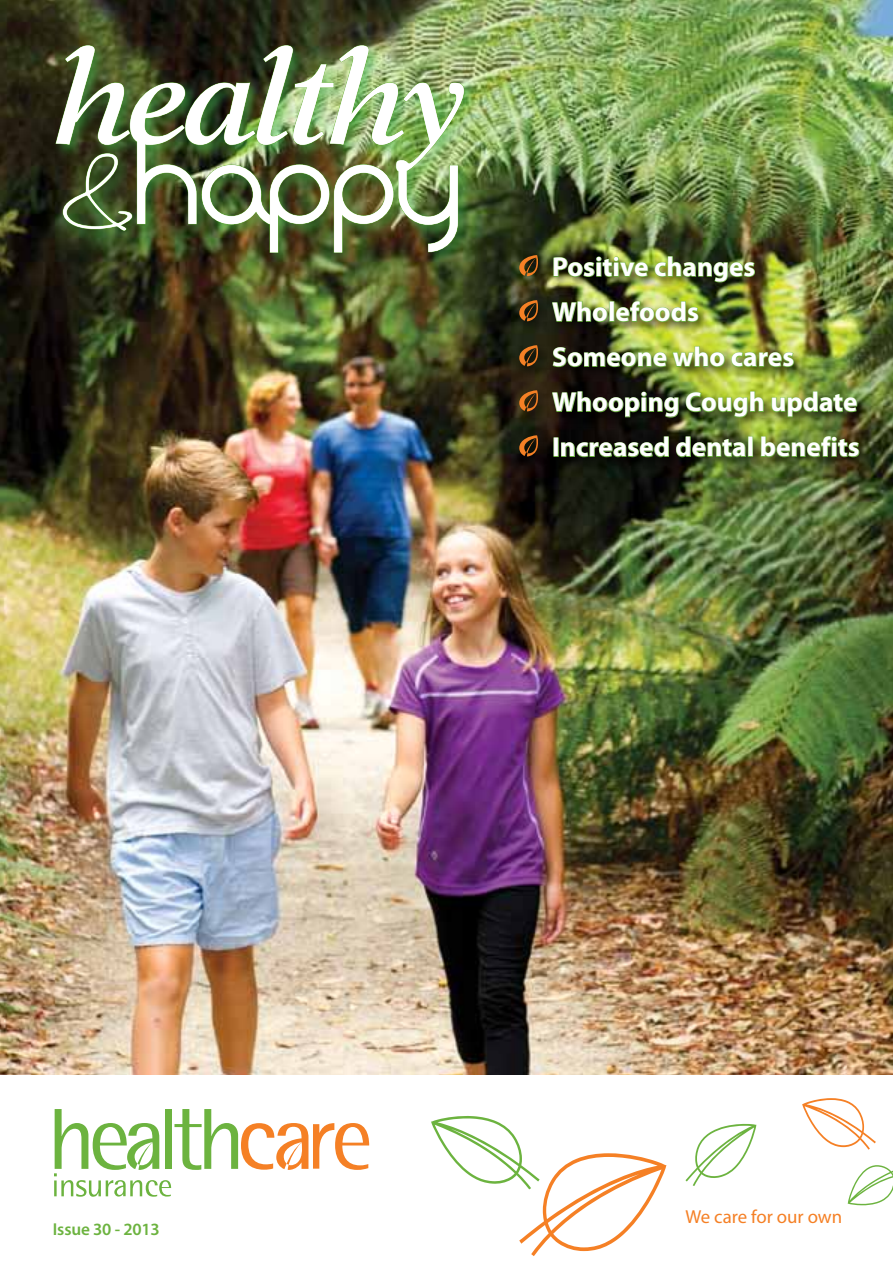
<style>
.page{position:relative;width:893px;height:1263px;background:#fff}
.page>*{position:absolute;margin:0;border:0;box-sizing:border-box;transform-origin:0 0}
.t1{font:italic 600 127.65px "New Aster";letter-spacing:-.03em;color:#fff}
.t2{font:117.6px "Quadranta";letter-spacing:-.02em;color:#fff}
.t3{font:700 27.3px/45px "Myriad Pro";color:#fff}
.t4{font:18.9px "Myriad Pro";color:#f58025}
.t5{font:600 17.25px "Myriad Pro";letter-spacing:-.01em;color:#6cb33f}
.s1{font-family:"Wendy LP";font-weight:300;font-size:120.75px}
</style>
<div class="page">
<img style="left:0;top:0;width:893px;height:1075px">
<svg style="left:54px;top:1109px;width:315px;height:88px"></svg>
<div style="left:516px;top:252px;width:356px;height:217px;background:#000;opacity:.71"></div>
<svg style="left:519px;top:255px;width:20px;height:21px"></svg>
<svg style="left:519px;top:300px;width:20px;height:21px"></svg>
<img style="left:551px;top:256px;width:205px;height:77px">
<svg style="left:519px;top:345px;width:20px;height:21px"></svg>
<svg style="left:519px;top:390px;width:20px;height:21px"></svg>
<svg style="left:519px;top:435px;width:20px;height:21px"></svg>
<img style="left:551px;top:342px;width:309px;height:116px">
<svg style="left:431px;top:1116px;width:235px;height:140px"></svg>
<svg style="left:848px;top:1165px;width:45px;height:40px"></svg>
<svg style="left:802px;top:1098px;width:74px;height:52px"></svg>
<svg style="left:685px;top:1124px;width:71px;height:62px"></svg>
<div style="left:53px;top:42px;width:425px;height:224px;background:#41ad49;opacity:.6"></div>
<img style="left:55px;top:45px;width:409px;height:208px">
<h1 class="t1" style="left:57px;top:24px;width:413px">healthy</h1>
<h2 class="t2" style="left:57px;top:108px;width:408px"><span class="s1">&amp;</span>happy</h2>
<p class="t3" style="left:552px;top:245px;width:309px">Positive changes<br>Wholefoods<br>Someone who cares<br>Whooping Cough update<br>Increased dental benefits</p>
<p class="t5" style="left:53px;top:1219px;width:108px">Issue 30 - 2013</p>
<p class="t4" style="left:685px;top:1206px;width:158px">We care for our own</p>
</div>
